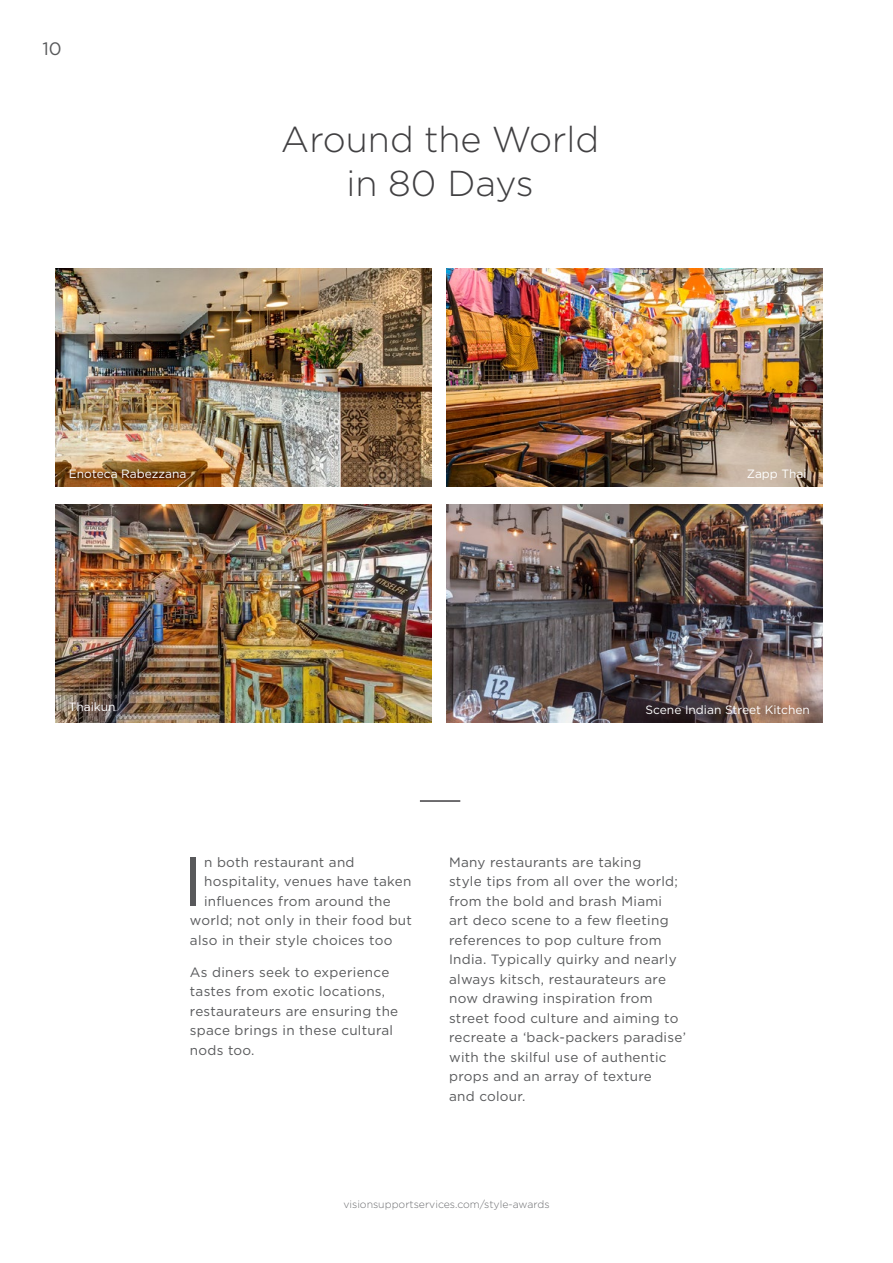
<style>
.page{position:relative;width:893px;height:1263px;background:#fff}
.page>*{position:absolute;margin:0;border:0;box-sizing:border-box;transform-origin:0 0}
.t1{font:69.15px "Gotham";color:#58595b}
.t2{font:300 36px/43.2px "Gotham";color:#414042;text-align:center}
.t3{font:18px "Gotham";color:#58595b}
.t4{font:13.5px/19.5px "Gotham";letter-spacing:.02em;color:#58595b}
.t5{font:12px "Gotham";color:#fff}
.t6{font:300 10.5px "Gotham";color:#6d6e71}
</style>
<div class="page">
<img style="left:446px;top:269px;width:376px;height:218px">
<img style="left:55px;top:505px;width:376px;height:218px">
<hr style="left:420px;top:800px;width:40px;height:2px;background:#414042">
<img style="left:55px;top:269px;width:376px;height:218px">
<img style="left:446px;top:505px;width:376px;height:218px">
<h3 class="t3" style="left:43px;top:39px;width:21px">10</h3>
<h2 class="t2" style="left:281px;top:118px;width:320px">Around the World in 80 Days</h2>
<p class="t5" style="left:69px;top:468px;width:119px">Enoteca Rabezzana</p>
<p class="t5" style="left:747px;top:468px;width:61px">Zapp Thai</p>
<p class="t5" style="left:69px;top:700px;width:48px">Thaikun</p>
<p class="t5" style="left:645px;top:703px;width:166px">Scene Indian Street Kitchen</p>
<h1 class="t1" style="left:183px;top:843px;width:22px">I</h1>
<p class="t4" style="left:204px;top:852px;width:152px">n both restaurant and</p>
<p class="t4" style="left:204px;top:871px;width:209px">hospitality, venues have taken</p>
<p class="t4" style="left:204px;top:891px;width:188px">influences from around the</p>
<p class="t4" style="left:190px;top:910px;width:224px">world; not only in their food but</p>
<p class="t4" style="left:190px;top:930px;width:204px">also in their style choices too</p>
<p class="t4" style="left:190px;top:962px;width:210px">As diners seek to experience tastes from exotic locations, restaurateurs are ensuring the space brings in these cultural nods too.</p>
<p class="t4" style="left:449px;top:852px;width:238px">Many restaurants are taking<br>style tips from all over the world; from the bold and brash Miami<br>art deco scene to a few fleeting references to pop culture from<br>India. Typically quirky and nearly always kitsch, restaurateurs are now drawing inspiration from street food culture and aiming to recreate a ‘back-packers paradise’ with the skilful use of authentic props and an array of texture<br>and colour.</p>
<p class="t6" style="left:343px;top:1198px;width:208px">visionsupportservices.com/style-awards</p>
</div>
